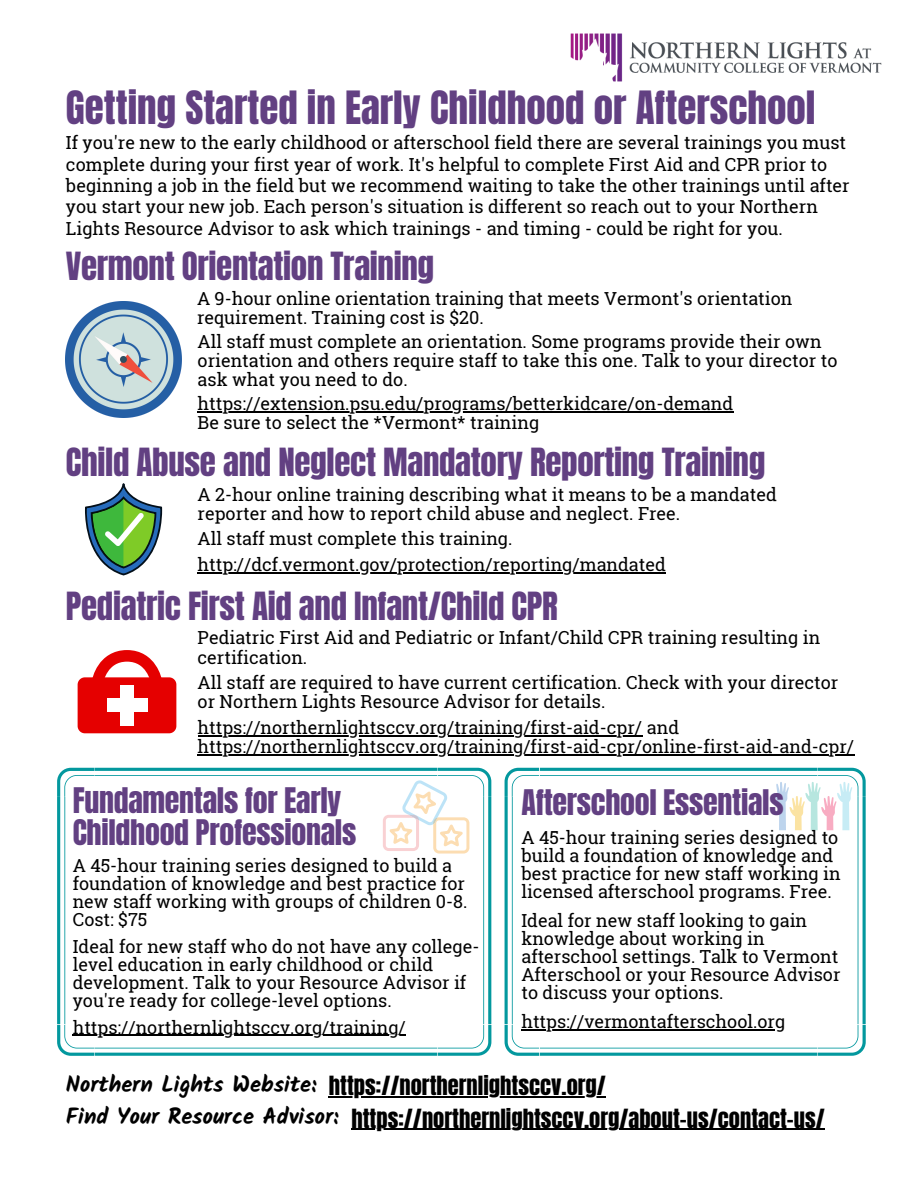
<style>
.page{position:relative;width:918px;height:1188px;background:#fff}
.page>*{position:absolute;margin:0;border:0;box-sizing:border-box;transform-origin:0 0}
.t1{font:39px "Anton";color:#624082}
.t2{font:33px "Anton";letter-spacing:-.01em;color:#624082}
.t3{font:30px "Anton";letter-spacing:-.01em;color:#624082}
.t4{font:22.5px "Anton";color:#000}
.t5{font:700 22.5px "Kalam";color:#000}
.t6{font:18px/18px "Roboto Slab";color:#000}
</style>
<div class="page">
<img style="left:570px;top:33px;width:312px;height:49px">
<img style="left:66px;top:302px;width:116px;height:116px">
<hr style="left:198px;top:411px;width:536px;height:1px;background:#000">
<svg style="left:85px;top:483px;width:78px;height:92px"></svg>
<hr style="left:198px;top:572px;width:468px;height:1px;background:#000">
<svg style="left:78px;top:650px;width:98px;height:83px"></svg>
<hr style="left:198px;top:735px;width:444px;height:1px;background:#000">
<hr style="left:198px;top:754px;width:657px;height:1px;background:#000">
<svg style="left:57px;top:768px;width:434px;height:288px"></svg>
<svg style="left:383px;top:780px;width:86px;height:74px"></svg>
<hr style="left:73px;top:1035px;width:333px;height:1px;background:#000">
<svg style="left:505px;top:768px;width:361px;height:288px"></svg>
<svg style="left:774px;top:782px;width:78px;height:48px"></svg>
<hr style="left:521px;top:1030px;width:254px;height:1px;background:#000">
<hr style="left:329px;top:1096px;width:277px;height:1px;background:#000">
<hr style="left:351px;top:1129px;width:474px;height:1px;background:#000">
<p class="t1" style="left:66px;top:80px;width:751px">Getting Started in Early Childhood or Afterschool</p>
<p class="t6" style="left:66px;top:132px;width:785px;line-height:21.3px">If you're new to the early childhood or afterschool field there are several trainings you must complete during your first year of work. It's helpful to complete First Aid and CPR prior to beginning a job in the field but we recommend waiting to take the other trainings until after you start your new job. Each person's situation is different so reach out to your Northern Lights Resource Advisor to ask which trainings - and timing - could be right for you.</p>
<p class="t2" style="left:66px;top:243px;width:370px">Vermont Orientation Training</p>
<p class="t6" style="left:197px;top:288px;width:597px;line-height:19.2px">A 9-hour online orientation training that meets Vermont's orientation requirement. Training cost is $20.</p>
<p class="t6" style="left:198px;top:331px;width:641px;line-height:19.2px">All staff must complete an orientation. Some programs provide their own orientation and others require staff to take this one. Talk to your director to ask what you need to do.</p>
<p class="t6" style="left:198px;top:394px;width:537px">https://extension.psu.edu/programs/betterkidcare/on-demand</p>
<p class="t6" style="left:198px;top:413px;width:343px">Be sure to select the *Vermont* training</p>
<p class="t2" style="left:66px;top:439px;width:701px">Child Abuse and Neglect Mandatory Reporting Training</p>
<p class="t6" style="left:198px;top:484px;width:581px;line-height:19.2px">A 2-hour online training describing what it means to be a mandated reporter and how to report child abuse and neglect. Free.</p>
<p class="t6" style="left:198px;top:529px;width:316px">All staff must complete this training.</p>
<p class="t6" style="left:198px;top:555px;width:470px">http://dcf.vermont.gov/protection/reporting/mandated</p>
<p class="t2" style="left:66px;top:582px;width:493px">Pediatric First Aid and Infant/Child CPR</p>
<p class="t6" style="left:198px;top:628px;width:624px;line-height:19.2px">Pediatric First Aid and Pediatric or Infant/Child CPR training resulting in certification.</p>
<p class="t6" style="left:198px;top:673px;width:642px;line-height:19.2px">All staff are required to have current certification. Check with your director or Northern Lights Resource Advisor for details.</p>
<p class="t6" style="left:198px;top:717px;width:658px;line-height:19.2px">https://northernlightsccv.org/training/first-aid-cpr/ and https://northernlightsccv.org/training/first-aid-cpr/online-first-aid-and-cpr/</p>
<p class="t3" style="left:73px;top:779px;width:270px">Fundamentals for Early</p>
<p class="t3" style="left:73px;top:811px;width:285px">Childhood Professionals</p>
<p class="t6" style="left:73px;top:856px;width:396px">A 45-hour training series designed to build a foundation of knowledge and best practice for new staff working with groups of children 0-8.<br>Cost: $75</p>
<p class="t6" style="left:73px;top:937px;width:408px">Ideal for new staff who do not have any college&shy;level education in early childhood or child development. Talk to your Resource Advisor if you're ready for college-level options.</p>
<p class="t6" style="left:73px;top:1018px;width:335px">https://northernlightsccv.org/training/</p>
<p class="t3" style="left:521px;top:781px;width:264px">Afterschool Essentials</p>
<p class="t6" style="left:521px;top:828px;width:321px">A 45-hour training series designed to build a foundation of knowledge and best practice for new staff working in licensed afterschool programs. Free.</p>
<p class="t6" style="left:521px;top:911px;width:321px">Ideal for new staff looking to gain knowledge about working in afterschool settings. Talk to Vermont<br>Afterschool or your Resource Advisor to discuss your options.</p>
<p class="t6" style="left:521px;top:1012px;width:265px">https://vermontafterschool.org</p>
<p class="t5" style="left:66px;top:1071px;width:252px">Northern Lights Website:</p>
<p class="t4" style="left:329px;top:1069px;width:279px">https://northernlightsccv.org/</p>
<p class="t5" style="left:66px;top:1103px;width:274px">Find Your Resource Advisor:</p>
<p class="t4" style="left:351px;top:1102px;width:475px">https://northernlightsccv.org/about-us/contact-us/</p>
</div>
